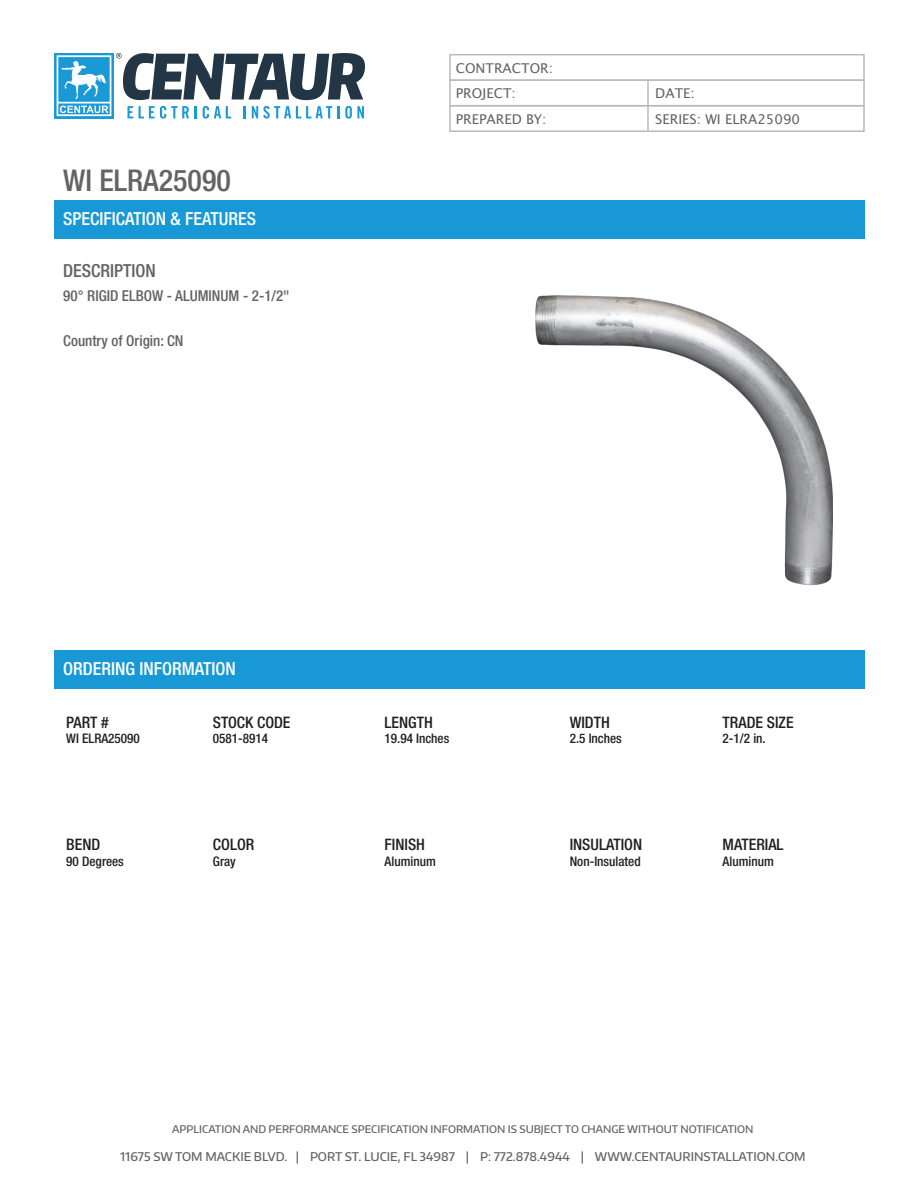
<style>
.page{position:relative;width:918px;height:1188px;background:#fff}
.page>*{position:absolute;margin:0;border:0;box-sizing:border-box;transform-origin:0 0}
.t1{font:500 condensed 30px "Helvetica Neue";color:#636366}
.t2{font:500 condensed 18px "Helvetica Neue";color:#fff}
.t3{font:500 condensed 18px "Helvetica Neue";color:#636366}
.t4{font:500 condensed 15.9px "Helvetica Neue";color:#231f20}
.t5{font:500 condensed 15px "Helvetica Neue";color:#636366}
.t6{font:13.5px "Lucida Grande";color:#636366}
.t7{font:500 condensed 13.2px "Helvetica Neue";color:#231f20}
.t8{font:500 12px "Encode Sans Normal";color:#636366}
.t9{font:500 10.5px "Encode Sans Normal";color:#636366}
</style>
<div class="page">
<svg style="left:54px;top:53px;width:3px;height:65px"></svg>
<svg style="left:57px;top:53px;width:308px;height:65px"></svg>
<div style="left:449px;top:54px;width:416px;height:27px;border:2px solid #babbbb"></div>
<div style="left:449px;top:79px;width:416px;height:27px;border:2px solid #babbbb"></div>
<hr style="left:647px;top:80px;width:2px;height:25px;background:#babbbb">
<div style="left:449px;top:105px;width:416px;height:27px;border:2px solid #babbbb"></div>
<hr style="left:647px;top:106px;width:2px;height:24px;background:#babbbb">
<div style="left:54px;top:200px;width:811px;height:39px;background:#1899d6"></div>
<div style="left:54px;top:650px;width:811px;height:39px;background:#1899d6"></div>
<img style="left:535px;top:295px;width:297px;height:291px">
<p class="t1" style="left:63px;top:163px;width:169px">WI ELRA25090</p>
<p class="t2" style="left:63px;top:208px;width:195px">SPECIFICATION &amp; FEATURES</p>
<p class="t3" style="left:63px;top:260px;width:94px">DESCRIPTION</p>
<p class="t5" style="left:63px;top:286px;width:228px">90° RIGID ELBOW - ALUMINUM - 2-1/2"</p>
<p class="t5" style="left:63px;top:331px;width:122px">Country of Origin: CN</p>
<p class="t6" style="left:456px;top:60px;width:99px">CONTRACTOR:</p>
<p class="t6" style="left:456px;top:86px;width:62px">PROJECT:</p>
<p class="t6" style="left:655px;top:86px;width:41px">DATE:</p>
<p class="t6" style="left:456px;top:111px;width:92px">PREPARED BY:</p>
<p class="t6" style="left:655px;top:111px;width:146px">SERIES: WI ELRA25090</p>
<p class="t2" style="left:63px;top:658px;width:174px">ORDERING INFORMATION</p>
<p class="t4" style="left:66px;top:712px;width:44px">PART #</p>
<p class="t7" style="left:66px;top:731px;width:75px">WI ELRA25090</p>
<p class="t4" style="left:213px;top:712px;width:79px">STOCK CODE</p>
<p class="t7" style="left:213px;top:731px;width:57px">0581-8914</p>
<p class="t4" style="left:385px;top:712px;width:50px">LENGTH</p>
<p class="t7" style="left:385px;top:731px;width:66px">19.94 Inches</p>
<p class="t4" style="left:570px;top:712px;width:42px">WIDTH</p>
<p class="t7" style="left:570px;top:731px;width:54px">2.5 Inches</p>
<p class="t4" style="left:723px;top:712px;width:72px">TRADE SIZE</p>
<p class="t7" style="left:723px;top:731px;width:45px">2-1/2 in.</p>
<p class="t4" style="left:66px;top:835px;width:36px">BEND</p>
<p class="t7" style="left:66px;top:854px;width:59px">90 Degrees</p>
<p class="t4" style="left:213px;top:835px;width:43px">COLOR</p>
<p class="t7" style="left:213px;top:854px;width:24px">Gray</p>
<p class="t4" style="left:385px;top:835px;width:42px">FINISH</p>
<p class="t7" style="left:385px;top:854px;width:53px">Aluminum</p>
<p class="t4" style="left:570px;top:835px;width:74px">INSULATION</p>
<p class="t7" style="left:570px;top:854px;width:73px">Non-Insulated</p>
<p class="t4" style="left:723px;top:835px;width:63px">MATERIAL</p>
<p class="t7" style="left:723px;top:854px;width:53px">Aluminum</p>
<p class="t9" style="left:172px;top:1122px;width:583px">APPLICATION AND PERFORMANCE SPECIFICATION INFORMATION IS SUBJECT TO CHANGE WITHOUT NOTIFICATION</p>
<p class="t8" style="left:120px;top:1149px;width:687px">11675 SW TOM MACKIE BLVD. | PORT ST. LUCIE, FL 34987 | P: 772.878.4944 | WWW.CENTAURINSTALLATION.COM</p>
</div>
